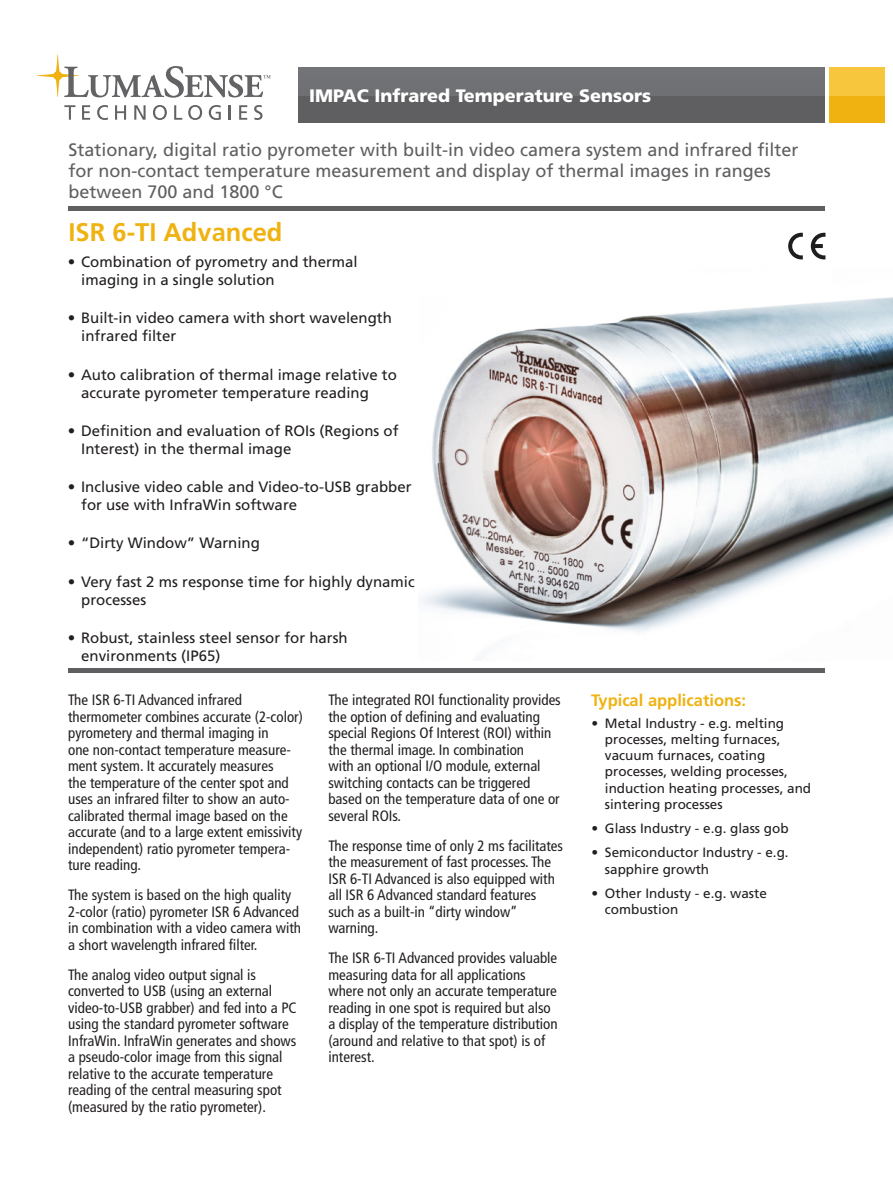
<style>
.page{position:relative;width:893px;height:1188px;background:#fff}
.page>*{position:absolute;margin:0;border:0;box-sizing:border-box;transform-origin:0 0}
.Sub_Heading_2{font:700 25.5px "Frutiger";color:#efb211}
.Sub_Heading_1__Gray{font:18px/21px "Frutiger";color:#5f5f62}
.t1{font:900 18px "Frutiger";color:#fff}
.Bullet_List_Heading{font:700 16.5px "Frutiger";color:#efb211}
.Column_Text{font:condensed 15px/16.5px "Frutiger";color:#231f20}
.t2{font:15px/18px "Frutiger";color:#231f20}
.t3{font:13.5px/16.2px "Frutiger";color:#231f20}
</style>
<div class="page">
<svg style="left:64px;top:105px;width:11px;height:15px"></svg>
<svg style="left:82px;top:105px;width:8px;height:15px"></svg>
<svg style="left:97px;top:105px;width:11px;height:15px"></svg>
<svg style="left:115px;top:105px;width:11px;height:15px"></svg>
<svg style="left:134px;top:105px;width:12px;height:15px"></svg>
<svg style="left:153px;top:105px;width:14px;height:15px"></svg>
<svg style="left:174px;top:105px;width:8px;height:15px"></svg>
<svg style="left:188px;top:105px;width:14px;height:15px"></svg>
<svg style="left:209px;top:105px;width:12px;height:15px"></svg>
<svg style="left:229px;top:105px;width:2px;height:15px"></svg>
<svg style="left:239px;top:105px;width:8px;height:15px"></svg>
<svg style="left:254px;top:105px;width:9px;height:15px"></svg>
<svg style="left:37px;top:55px;width:234px;height:43px"></svg>
<div style="left:298px;top:68px;width:527px;height:55px;background:linear-gradient(to right,#68686b,#68686b)"></div>
<svg style="left:829px;top:68px;width:55px;height:55px;background:#f3bc27"></svg>
<div style="left:68px;top:206px;width:756px;height:5px;background:#5f5f62"></div>
<div style="left:68px;top:668px;width:756px;height:5px;background:#5f5f62"></div>
<svg style="left:788px;top:233px;width:15px;height:26px"></svg>
<svg style="left:811px;top:233px;width:14px;height:26px"></svg>
<img style="left:422px;top:297px;width:471px;height:335px">
<p class="t1" style="left:309px;top:85px;width:343px">IMPAC Infrared Temperature Sensors</p>
<p class="Sub_Heading_1__Gray" style="left:68px;top:139px;width:731px">Stationary, digital ratio pyrometer with built-in video camera system and infrared filter for non-contact temperature measurement and display of thermal images in ranges between 700 and 1800 °C</p>
<p class="Sub_Heading_2" style="left:69px;top:217px;width:215px">ISR 6-TI Advanced</p>
<p class="t2" style="left:81px;top:253px;width:278px;text-indent:-14px">• Combination of pyrometry and thermal imaging in a single solution</p>
<p class="t2" style="left:81px;top:309px;width:312px;text-indent:-14px">• Built-in video camera with short wavelength infrared filter</p>
<p class="t2" style="left:81px;top:365px;width:317px;text-indent:-14px">• Auto calibration of thermal image relative to accurate pyrometer temperature reading</p>
<p class="t2" style="left:81px;top:422px;width:319px;text-indent:-14px">• Definition and evaluation of ROIs (Regions of<br>Interest) in the thermal image</p>
<p class="t2" style="left:81px;top:478px;width:332px;text-indent:-14px">• Inclusive video cable and Video-to-USB grabber for use with InfraWin software</p>
<p class="t2" style="left:68px;top:534px;width:194px">• “Dirty Window” Warning</p>
<p class="t2" style="left:81px;top:572px;width:335px;text-indent:-14px">• Very fast 2 ms response time for highly dynamic processes</p>
<p class="t2" style="left:81px;top:629px;width:268px;text-indent:-14px">• Robust, stainless steel sensor for harsh environments (IP65)</p>
<p class="Column_Text" style="left:68px;top:692px;width:236px">The ISR 6-TI Advanced infrared thermometer combines accurate (2-color) pyrometery and thermal imaging in<br>one non-contact temperature measure&shy;ment system. It accurately measures<br>the temperature of the center spot and uses an infrared filter to show an auto&shy;calibrated thermal image based on the accurate (and to a large extent emissivity independent) ratio pyrometer tempera&shy;ture reading.</p>
<p class="Column_Text" style="left:68px;top:887px;width:234px">The system is based on the high quality 2-color (ratio) pyrometer ISR 6 Advanced in combination with a video camera with a short wavelength infrared filter.</p>
<p class="Column_Text" style="left:68px;top:966px;width:230px">The analog video output signal is converted to USB (using an external video-to-USB grabber) and fed into a PC using the standard pyrometer software InfraWin. InfraWin generates and shows a pseudo-color image from this signal relative to the accurate temperature reading of the central measuring spot (measured by the ratio pyrometer).</p>
<p class="Column_Text" style="left:328px;top:692px;width:234px">The integrated ROI functionality provides the option of defining and evaluating special Regions Of Interest (ROI) within the thermal image. In combination<br>with an optional I/O module, external switching contacts can be triggered based on the temperature data of one or several ROIs.</p>
<p class="Column_Text" style="left:328px;top:837px;width:236px">The response time of only 2 ms facilitates the measurement of fast processes. The ISR 6-TI Advanced is also equipped with all ISR 6 Advanced standard features such as a built-in “dirty window” warning.</p>
<p class="Column_Text" style="left:328px;top:950px;width:231px">The ISR 6-TI Advanced provides valuable measuring data for all applications where not only an accurate temperature reading in one spot is required but also a display of the temperature distribution (around and relative to that spot) is of interest.</p>
<p class="Bullet_List_Heading" style="left:591px;top:691px;width:156px">Typical applications:</p>
<p class="t3" style="left:605px;top:715px;width:208px;text-indent:-14px">• Metal Industry - e.g. melting processes, melting furnaces, vacuum furnaces, coating processes, welding processes, induction heating processes, and sintering processes</p>
<p class="t3" style="left:591px;top:820px;width:199px">• Glass Industry - e.g. glass gob</p>
<p class="t3" style="left:605px;top:845px;width:185px;text-indent:-14px">• Semiconductor Industry - e.g. sapphire growth</p>
<p class="t3" style="left:605px;top:885px;width:164px;text-indent:-14px">• Other Industy - e.g. waste combustion</p>
</div>
